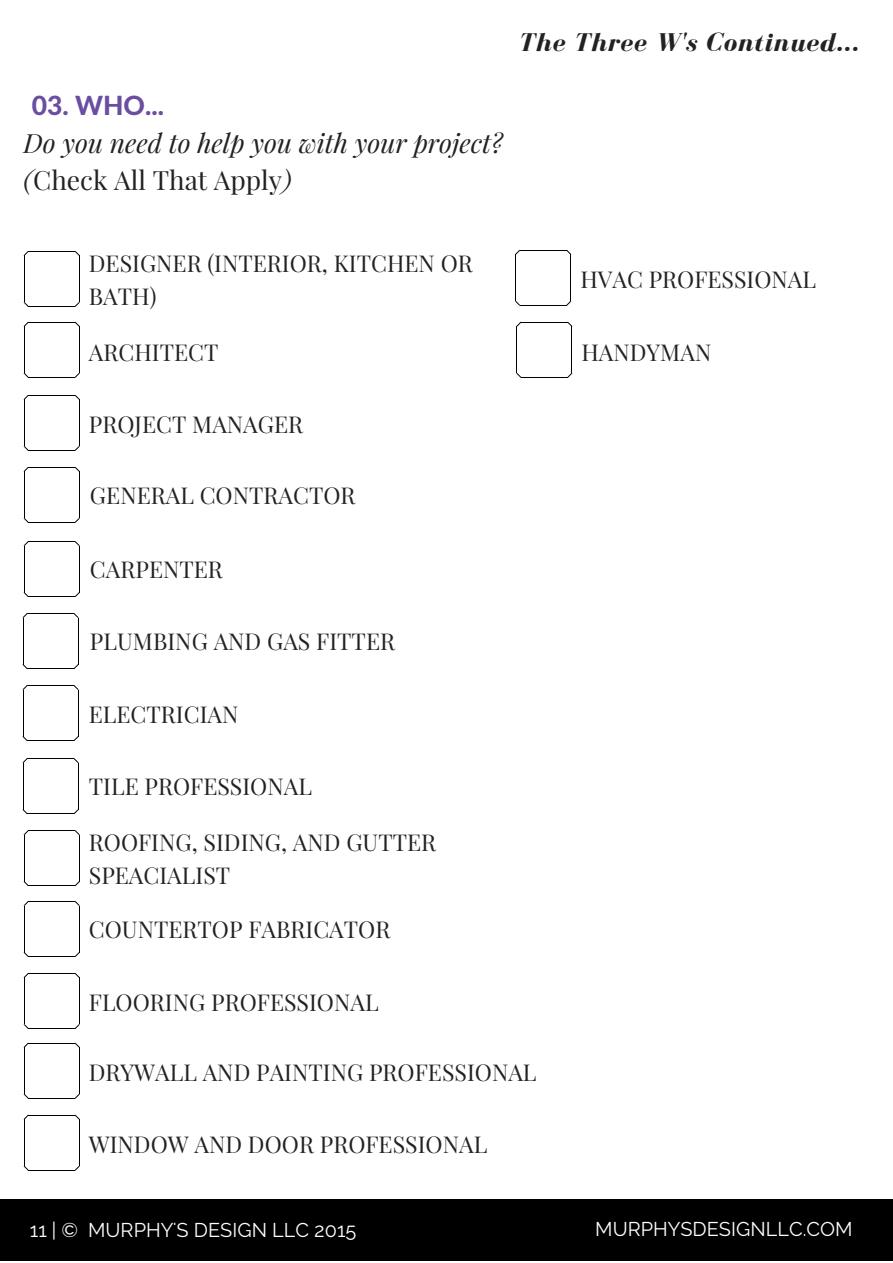
<style>
.page{position:relative;width:893px;height:1263px;background:#fff}
.page>*{position:absolute;margin:0;border:0;box-sizing:border-box;transform-origin:0 0}
.t1{font:italic 26.4px/37px "Playfair Display";color:#222}
.t2{font:italic 700 26.4px "Bodoni FLF";letter-spacing:.03em;color:#222}
.t3{font:800 26.4px "Lato";color:#6a4ea1}
.t4{font:23.1px/32.5px "Playfair Display";color:#222}
.t5{font:19.8px "Raleway";color:#fff}
.s1{font-style:normal}
</style>
<div class="page">
<div style="left:0;top:1198px;width:892px;height:62px;background:#000"></div>
<hr style="left:79px;top:255px;width:1px;height:47px;background:#000">
<svg style="left:75px;top:302px;width:5px;height:5px"></svg>
<hr style="left:28px;top:306px;width:47px;height:1px;background:#000">
<hr style="left:28px;top:251px;width:47px;height:1px;background:#000">
<hr style="left:24px;top:255px;width:1px;height:47px;background:#000">
<hr style="left:79px;top:326px;width:1px;height:47px;background:#000">
<hr style="left:28px;top:377px;width:47px;height:1px;background:#000">
<hr style="left:28px;top:322px;width:47px;height:1px;background:#000">
<hr style="left:24px;top:326px;width:1px;height:47px;background:#000">
<hr style="left:79px;top:399px;width:1px;height:47px;background:#000">
<svg style="left:75px;top:446px;width:5px;height:5px"></svg>
<hr style="left:28px;top:450px;width:47px;height:1px;background:#000">
<hr style="left:28px;top:395px;width:47px;height:1px;background:#000">
<hr style="left:24px;top:399px;width:1px;height:47px;background:#000">
<hr style="left:79px;top:471px;width:1px;height:47px;background:#000">
<svg style="left:75px;top:518px;width:5px;height:5px"></svg>
<hr style="left:28px;top:522px;width:47px;height:1px;background:#000">
<hr style="left:28px;top:467px;width:47px;height:1px;background:#000">
<hr style="left:24px;top:471px;width:1px;height:47px;background:#000">
<hr style="left:79px;top:545px;width:1px;height:47px;background:#000">
<svg style="left:75px;top:592px;width:5px;height:5px"></svg>
<hr style="left:28px;top:596px;width:47px;height:1px;background:#000">
<hr style="left:28px;top:541px;width:47px;height:1px;background:#000">
<hr style="left:24px;top:545px;width:1px;height:47px;background:#000">
<hr style="left:78px;top:617px;width:1px;height:47px;background:#000">
<svg style="left:74px;top:664px;width:5px;height:5px"></svg>
<hr style="left:27px;top:668px;width:47px;height:1px;background:#000">
<hr style="left:27px;top:613px;width:47px;height:1px;background:#000">
<hr style="left:23px;top:617px;width:1px;height:47px;background:#000">
<hr style="left:78px;top:689px;width:1px;height:47px;background:#000">
<svg style="left:74px;top:736px;width:5px;height:5px"></svg>
<hr style="left:27px;top:740px;width:47px;height:1px;background:#000">
<hr style="left:27px;top:685px;width:47px;height:1px;background:#000">
<hr style="left:23px;top:689px;width:1px;height:47px;background:#000">
<hr style="left:78px;top:762px;width:1px;height:47px;background:#000">
<svg style="left:74px;top:809px;width:5px;height:5px"></svg>
<hr style="left:27px;top:813px;width:47px;height:1px;background:#000">
<hr style="left:27px;top:758px;width:47px;height:1px;background:#000">
<hr style="left:23px;top:762px;width:1px;height:47px;background:#000">
<hr style="left:79px;top:834px;width:1px;height:47px;background:#000">
<svg style="left:75px;top:881px;width:5px;height:5px"></svg>
<hr style="left:28px;top:885px;width:47px;height:1px;background:#000">
<hr style="left:28px;top:830px;width:47px;height:1px;background:#000">
<hr style="left:24px;top:834px;width:1px;height:47px;background:#000">
<hr style="left:79px;top:905px;width:1px;height:47px;background:#000">
<hr style="left:28px;top:955px;width:47px;height:1px;background:#000">
<hr style="left:28px;top:900px;width:47px;height:1px;background:#000">
<hr style="left:24px;top:905px;width:1px;height:47px;background:#000">
<hr style="left:79px;top:977px;width:1px;height:47px;background:#000">
<hr style="left:28px;top:1027px;width:47px;height:1px;background:#000">
<hr style="left:28px;top:972px;width:47px;height:1px;background:#000">
<hr style="left:24px;top:977px;width:1px;height:47px;background:#000">
<hr style="left:79px;top:1047px;width:1px;height:46px;background:#000">
<hr style="left:28px;top:1097px;width:47px;height:1px;background:#000">
<hr style="left:28px;top:1042px;width:47px;height:1px;background:#000">
<svg style="left:75px;top:1042px;width:5px;height:5px"></svg>
<hr style="left:24px;top:1047px;width:1px;height:46px;background:#000">
<hr style="left:79px;top:1119px;width:1px;height:46px;background:#000">
<hr style="left:28px;top:1169px;width:47px;height:1px;background:#000">
<hr style="left:28px;top:1114px;width:47px;height:1px;background:#000">
<svg style="left:75px;top:1114px;width:5px;height:5px"></svg>
<hr style="left:24px;top:1119px;width:1px;height:46px;background:#000">
<hr style="left:570px;top:254px;width:1px;height:47px;background:#000">
<svg style="left:566px;top:301px;width:5px;height:5px"></svg>
<svg style="left:515px;top:301px;width:5px;height:5px"></svg>
<hr style="left:519px;top:305px;width:47px;height:1px;background:#000">
<hr style="left:519px;top:250px;width:47px;height:1px;background:#000">
<hr style="left:515px;top:254px;width:1px;height:47px;background:#000">
<hr style="left:571px;top:326px;width:1px;height:47px;background:#000">
<svg style="left:567px;top:373px;width:5px;height:5px"></svg>
<hr style="left:521px;top:377px;width:46px;height:1px;background:#000">
<hr style="left:521px;top:322px;width:46px;height:1px;background:#000">
<hr style="left:516px;top:326px;width:1px;height:47px;background:#000">
<p class="t3" style="left:32px;top:89px;width:134px">03. WHO...</p>
<p class="t1" style="left:24px;top:123px;width:480px">Do you need to help you with your project? (<span class="s1">Check All That Apply</span>)</p>
<p class="t2" style="left:518px;top:28px;width:342px">The Three W's Continued...</p>
<p class="t4" style="left:89px;top:246px;width:385px">DESIGNER (INTERIOR, KITCHEN OR<br>BATH)</p>
<p class="t4" style="left:89px;top:335px;width:131px">ARCHITECT</p>
<p class="t4" style="left:89px;top:407px;width:216px">PROJECT MANAGER</p>
<p class="t4" style="left:90px;top:478px;width:267px">GENERAL CONTRACTOR</p>
<p class="t4" style="left:90px;top:552px;width:134px">CARPENTER</p>
<p class="t4" style="left:90px;top:624px;width:306px">PLUMBING AND GAS FITTER</p>
<p class="t4" style="left:89px;top:697px;width:151px">ELECTRICIAN</p>
<p class="t4" style="left:89px;top:769px;width:225px">TILE PROFESSIONAL</p>
<p class="t4" style="left:89px;top:825px;width:349px">ROOFING, SIDING, AND GUTTER<br>SPEACIALIST</p>
<p class="t4" style="left:89px;top:912px;width:303px">COUNTERTOP FABRICATOR</p>
<p class="t4" style="left:89px;top:985px;width:291px">FLOORING PROFESSIONAL</p>
<p class="t4" style="left:580px;top:262px;width:237px">HVAC PROFESSIONAL</p>
<p class="t4" style="left:581px;top:335px;width:131px">HANDYMAN</p>
<p class="t4" style="left:89px;top:1054px;width:449px">DRYWALL AND PAINTING PROFESSIONAL</p>
<p class="t4" style="left:89px;top:1126px;width:400px">WINDOW AND DOOR PROFESSIONAL</p>
<p class="t5" style="left:30px;top:1218px;width:328px">11 | © MURPHY'S DESIGN LLC 2015</p>
<p class="t5" style="left:595px;top:1217px;width:259px">MURPHYSDESIGNLLC.COM</p>
</div>
